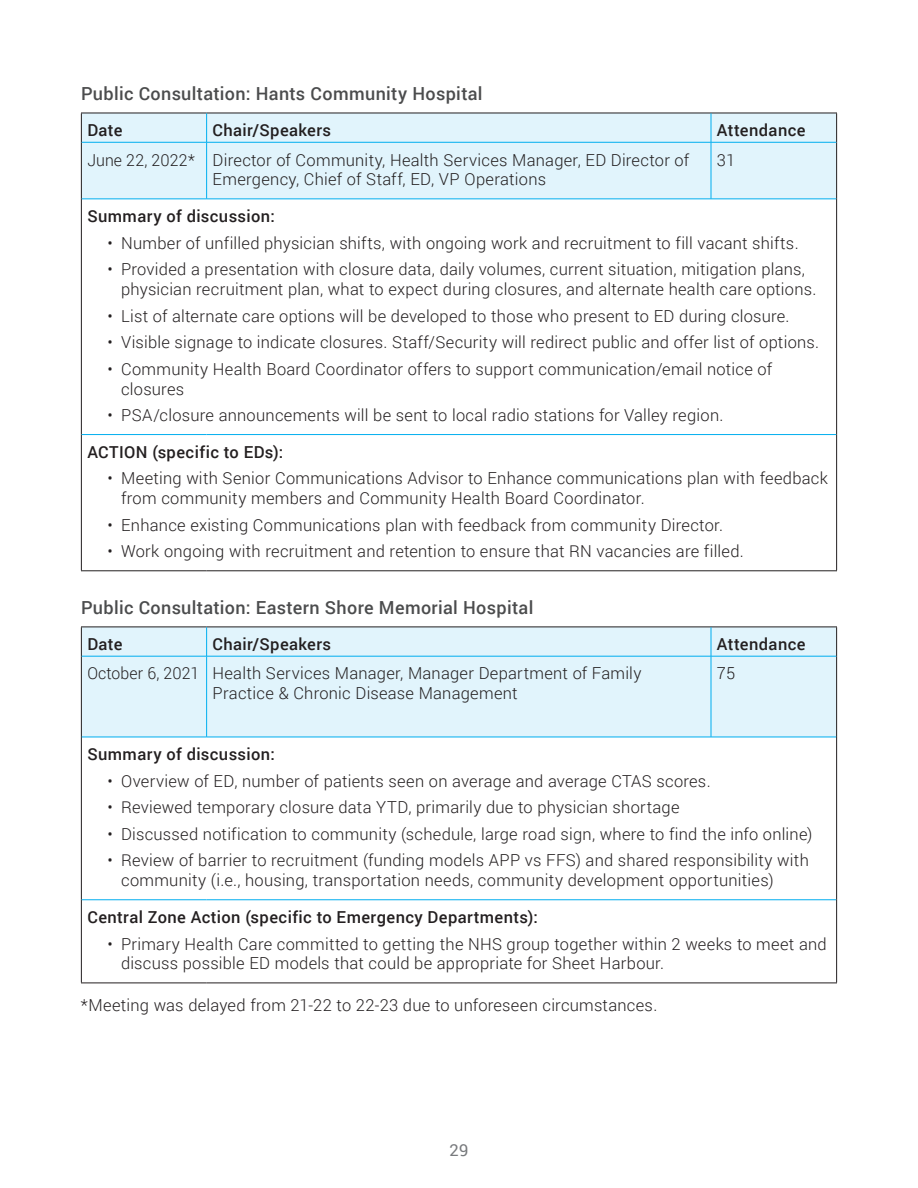
<style>
.page{position:relative;width:918px;height:1188px;background:#fff}
.page>*{position:absolute;margin:0;border:0;box-sizing:border-box;transform-origin:0 0}
.t1{font:500 18px "Roboto";letter-spacing:.02em;color:#4b4c4d}
.t2{font:300 16.5px/19.8px "Roboto";letter-spacing:.015em;color:#231f20}
.t3{font:300 16.5px/19.8px "Roboto";letter-spacing:.015em;color:#231f20;scale:.96 1}
.t4{font:500 16.5px "Roboto";letter-spacing:.025em;color:#231f20}
.t5{font:16.5px "Roboto";color:#787a7d}
</style>
<div class="page">
<div style="left:82px;top:114px;width:754px;height:85px;background:#e1f4fc"></div>
<hr style="left:81px;top:113px;width:126px;height:1px;background:#231f20">
<svg style="left:81px;top:113px;width:1px;height:29px"></svg>
<hr style="left:207px;top:113px;width:504px;height:1px;background:#231f20">
<hr style="left:711px;top:113px;width:126px;height:1px;background:#231f20">
<svg style="left:836px;top:113px;width:1px;height:29px"></svg>
<hr style="left:81px;top:142px;width:1px;height:57px;background:#231f20">
<hr style="left:836px;top:142px;width:1px;height:57px;background:#231f20">
<hr style="left:81px;top:199px;width:1px;height:236px;background:#231f20">
<hr style="left:81px;top:435px;width:1px;height:135px;background:#231f20">
<hr style="left:81px;top:570px;width:126px;height:1px;background:#231f20">
<hr style="left:207px;top:570px;width:504px;height:1px;background:#231f20">
<hr style="left:711px;top:570px;width:126px;height:1px;background:#231f20">
<svg style="left:206px;top:113px;width:1px;height:29px"></svg>
<svg style="left:711px;top:113px;width:1px;height:29px"></svg>
<hr style="left:82px;top:142px;width:125px;height:1px;background:#00aeef">
<hr style="left:207px;top:142px;width:504px;height:1px;background:#00aeef">
<hr style="left:206px;top:142px;width:1px;height:57px;background:#00aeef">
<hr style="left:711px;top:142px;width:125px;height:1px;background:#00aeef">
<hr style="left:711px;top:142px;width:1px;height:57px;background:#00aeef">
<hr style="left:82px;top:199px;width:125px;height:1px;background:#00aeef">
<hr style="left:207px;top:199px;width:504px;height:1px;background:#00aeef">
<hr style="left:711px;top:199px;width:125px;height:1px;background:#00aeef">
<hr style="left:82px;top:434px;width:125px;height:1px;background:#00aeef">
<hr style="left:207px;top:434px;width:504px;height:1px;background:#00aeef">
<hr style="left:711px;top:434px;width:125px;height:1px;background:#00aeef">
<hr style="left:836px;top:199px;width:1px;height:236px;background:#231f20">
<hr style="left:836px;top:435px;width:1px;height:135px;background:#231f20">
<div style="left:82px;top:628px;width:754px;height:109px;background:#e1f4fc"></div>
<hr style="left:81px;top:627px;width:126px;height:1px;background:#231f20">
<svg style="left:81px;top:627px;width:1px;height:29px"></svg>
<hr style="left:207px;top:627px;width:504px;height:1px;background:#231f20">
<hr style="left:711px;top:627px;width:126px;height:1px;background:#231f20">
<svg style="left:836px;top:627px;width:1px;height:29px"></svg>
<hr style="left:81px;top:656px;width:1px;height:81px;background:#231f20">
<hr style="left:836px;top:656px;width:1px;height:81px;background:#231f20">
<hr style="left:81px;top:737px;width:1px;height:163px;background:#231f20">
<hr style="left:81px;top:900px;width:1px;height:83px;background:#231f20">
<hr style="left:81px;top:983px;width:126px;height:1px;background:#231f20">
<hr style="left:207px;top:983px;width:504px;height:1px;background:#231f20">
<hr style="left:711px;top:983px;width:126px;height:1px;background:#231f20">
<svg style="left:206px;top:627px;width:1px;height:29px"></svg>
<svg style="left:711px;top:627px;width:1px;height:29px"></svg>
<hr style="left:82px;top:656px;width:125px;height:1px;background:#00aeef">
<hr style="left:207px;top:656px;width:504px;height:1px;background:#00aeef">
<hr style="left:206px;top:656px;width:1px;height:81px;background:#00aeef">
<hr style="left:711px;top:656px;width:125px;height:1px;background:#00aeef">
<hr style="left:711px;top:656px;width:1px;height:81px;background:#00aeef">
<hr style="left:82px;top:737px;width:125px;height:1px;background:#00aeef">
<hr style="left:207px;top:737px;width:504px;height:1px;background:#00aeef">
<hr style="left:711px;top:737px;width:125px;height:1px;background:#00aeef">
<hr style="left:82px;top:900px;width:125px;height:1px;background:#00aeef">
<hr style="left:207px;top:900px;width:504px;height:1px;background:#00aeef">
<hr style="left:711px;top:900px;width:125px;height:1px;background:#00aeef">
<hr style="left:836px;top:737px;width:1px;height:163px;background:#231f20">
<hr style="left:836px;top:900px;width:1px;height:83px;background:#231f20">
<p class="t1" style="left:81px;top:81px;width:403px">Public Consultation: Hants Community Hospital</p>
<p class="t4" style="left:87px;top:119px;width:37px">Date</p>
<p class="t4" style="left:213px;top:119px;width:120px">Chair/Speakers</p>
<p class="t4" style="left:717px;top:119px;width:90px">Attendance</p>
<p class="t3" style="left:213px;top:149px;width:498px;text-indent:-125px">June 22, 2022* Director of Community, Health Services Manager, ED Director of<br>Emergency, Chief of Staff, ED, VP Operations</p>
<p class="t2" style="left:717px;top:149px;width:20px">31</p>
<p class="t4" style="left:87px;top:205px;width:189px">Summary of discussion:</p>
<p class="t2" style="left:108px;top:232px;width:693px">• Number of unfilled physician shifts, with ongoing work and recruitment to fill vacant shifts.</p>
<p class="t2" style="left:121px;top:259px;width:697px;text-indent:-13px">• Provided a presentation with closure data, daily volumes, current situation, mitigation plans, physician recruitment plan, what to expect during closures, and alternate health care options.</p>
<p class="t2" style="left:108px;top:305px;width:683px">• List of alternate care options will be developed to those who present to ED during closure.</p>
<p class="t2" style="left:108px;top:332px;width:713px">• Visible signage to indicate closures. Staff/Security will redirect public and offer list of options.</p>
<p class="t2" style="left:121px;top:358px;width:653px;text-indent:-13px">• Community Health Board Coordinator offers to support communication/email notice of closures</p>
<p class="t2" style="left:108px;top:405px;width:617px">• PSA/closure announcements will be sent to local radio stations for Valley region.</p>
<p class="t4" style="left:87px;top:440px;width:197px">ACTION (specific to EDs):</p>
<p class="t2" style="left:121px;top:468px;width:708px;text-indent:-13px">• Meeting with Senior Communications Advisor to Enhance communications plan with feedback from community members and Community Health Board Coordinator.</p>
<p class="t2" style="left:108px;top:514px;width:617px">• Enhance existing Communications plan with feedback from community Director.</p>
<p class="t2" style="left:108px;top:541px;width:638px">• Work ongoing with recruitment and retention to ensure that RN vacancies are filled.</p>
<p class="t1" style="left:81px;top:595px;width:454px">Public Consultation: Eastern Shore Memorial Hospital</p>
<p class="t4" style="left:87px;top:633px;width:37px">Date</p>
<p class="t4" style="left:213px;top:633px;width:120px">Chair/Speakers</p>
<p class="t4" style="left:717px;top:633px;width:90px">Attendance</p>
<p class="t3" style="left:87px;top:663px;width:579px;text-align:center">October 6, 2021 Health Services Manager, Manager Department of Family<br>Practice &amp; Chronic Disease Management</p>
<p class="t2" style="left:717px;top:663px;width:20px">75</p>
<p class="t4" style="left:87px;top:743px;width:189px">Summary of discussion:</p>
<p class="t2" style="left:108px;top:770px;width:605px">• Overview of ED, number of patients seen on average and average CTAS scores.</p>
<p class="t2" style="left:108px;top:797px;width:573px">• Reviewed temporary closure data YTD, primarily due to physician shortage</p>
<p class="t2" style="left:108px;top:824px;width:706px">• Discussed notification to community (schedule, large road sign, where to find the info online)</p>
<p class="t2" style="left:121px;top:850px;width:689px;text-indent:-13px">• Review of barrier to recruitment (funding models APP vs FFS) and shared responsibility with community (i.e., housing, transportation needs, community development opportunities)</p>
<p class="t4" style="left:87px;top:906px;width:452px">Central Zone Action (specific to Emergency Departments):</p>
<p class="t2" style="left:121px;top:933px;width:707px;text-indent:-13px">• Primary Health Care committed to getting the NHS group together within 2 weeks to meet and discuss possible ED models that could be appropriate for Sheet Harbour.</p>
<p class="t2" style="left:81px;top:994px;width:578px">*Meeting was delayed from 21-22 to 22-23 due to unforeseen circumstances.</p>
<p class="t5" style="left:450px;top:1138px;width:20px">29</p>
</div>
